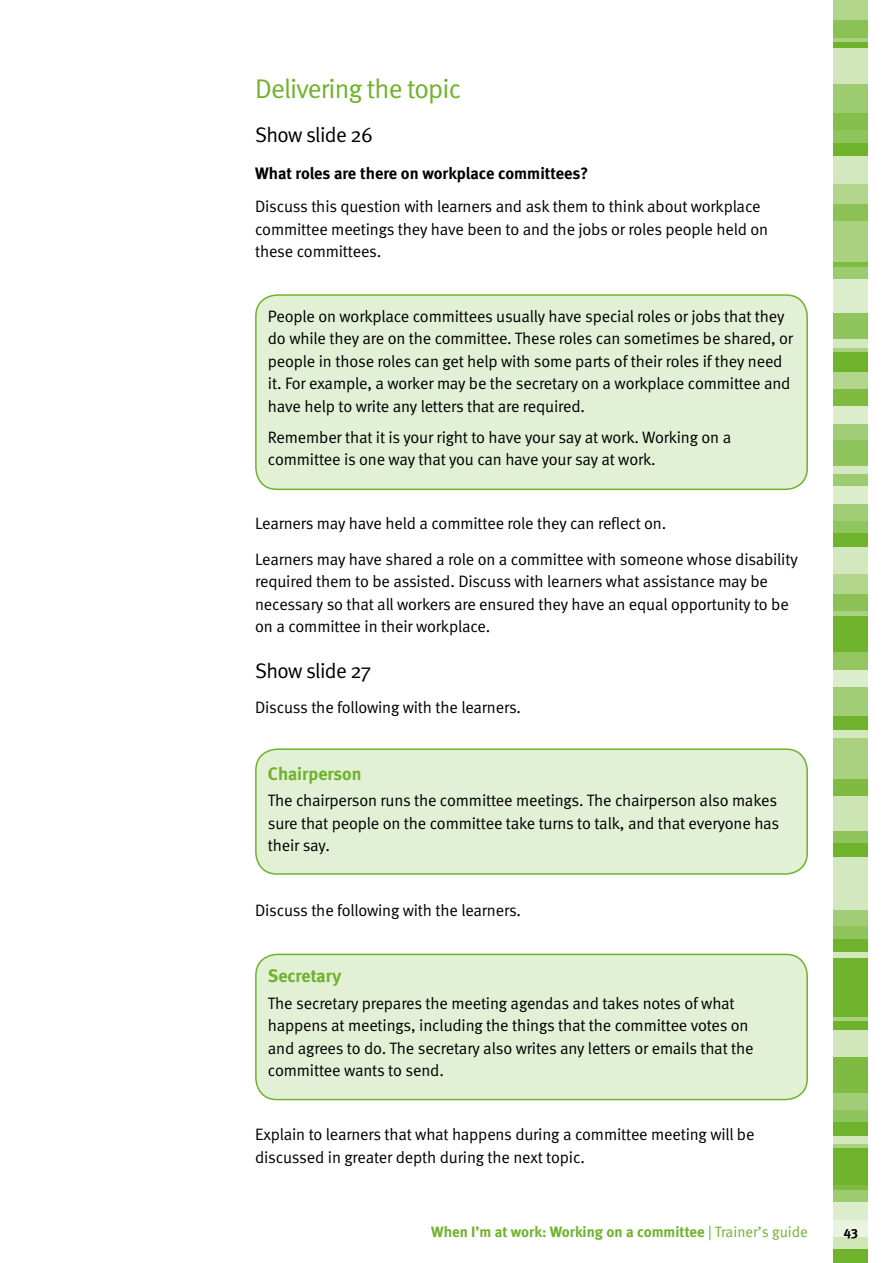
<style>
.page{position:relative;width:893px;height:1263px;background:#fff}
.page>*{position:absolute;margin:0;border:0;box-sizing:border-box;transform-origin:0 0}
.t1{font:27px "Meta Normal";letter-spacing:-.03em;color:#6fb22c}
.t2{font:21px "Meta Normal";letter-spacing:-.03em;color:#000}
.t3{font:700 18px "Meta";color:#6fb22c}
.t4{font:16.5px/22.5px "Meta Normal";letter-spacing:-.01em;color:#000}
.t5{font:700 16.5px "Meta";color:#000}
.t6{font:700 15px "Meta";color:#6fb22c}
.t7{font:13.5px "Meta Bold Caps";color:#000}
.s1{font-family:"Meta Normal";font-weight:400}
</style>
<div class="page">
<div style="left:833px;top:0;width:34px;height:19px;background:#b0d58b"></div>
<div style="left:833px;top:1px;width:34px;height:21px;background:#b0d58b"></div>
<div style="left:833px;top:21px;width:34px;height:21px;background:#8cc156"></div>
<div style="left:833px;top:38px;width:34px;height:21px;background:#a9d180"></div>
<svg style="left:833px;top:42px;width:34px;height:7px"></svg>
<div style="left:833px;top:49px;width:34px;height:35px;background:#d1e6bb"></div>
<div style="left:833px;top:84px;width:34px;height:35px;background:#9dcb70"></div>
<div style="left:833px;top:114px;width:34px;height:21px;background:#86be4e"></div>
<div style="left:833px;top:130px;width:34px;height:22px;background:#90c45d"></div>
<div style="left:833px;top:143px;width:34px;height:21px;background:#6fb22c"></div>
<div style="left:833px;top:157px;width:34px;height:31px;background:#d4e8c0"></div>
<div style="left:833px;top:184px;width:34px;height:21px;background:#b0d58b"></div>
<div style="left:833px;top:204px;width:34px;height:21px;background:#8cc156"></div>
<div style="left:833px;top:221px;width:34px;height:45px;background:#a9d180"></div>
<div style="left:833px;top:262px;width:34px;height:21px;background:#7fba43"></div>
<div style="left:833px;top:267px;width:34px;height:21px;background:#9dcb70"></div>
<div style="left:833px;top:280px;width:34px;height:39px;background:#dcedcc"></div>
<div style="left:833px;top:314px;width:34px;height:31px;background:#90c45d"></div>
<div style="left:833px;top:340px;width:34px;height:21px;background:#d4e8c0"></div>
<div style="left:833px;top:348px;width:34px;height:22px;background:#a9d180"></div>
<div style="left:833px;top:352px;width:34px;height:21px;background:#6fb22c"></div>
<div style="left:833px;top:372px;width:34px;height:21px;background:#b0d58b"></div>
<div style="left:833px;top:389px;width:34px;height:21px;background:#7fba43"></div>
<div style="left:833px;top:407px;width:34px;height:21px;background:#dcedcc"></div>
<div style="left:833px;top:424px;width:34px;height:21px;background:#a1cd76"></div>
<div style="left:833px;top:441px;width:34px;height:34px;background:#90c45d"></div>
<div style="left:833px;top:467px;width:34px;height:21px;background:#d4e8c0"></div>
<div style="left:833px;top:474px;width:34px;height:21px;background:#9dcb70"></div>
<div style="left:833px;top:487px;width:34px;height:21px;background:#dcedcc"></div>
<div style="left:833px;top:504px;width:34px;height:21px;background:#a1cd76"></div>
<div style="left:833px;top:521px;width:34px;height:21px;background:#90c45d"></div>
<div style="left:833px;top:533px;width:34px;height:22px;background:#6fb22c"></div>
<div style="left:833px;top:547px;width:34px;height:32px;background:#d4e8c0"></div>
<div style="left:833px;top:574px;width:34px;height:22px;background:#b0d58b"></div>
<div style="left:833px;top:594px;width:34px;height:22px;background:#8cc156"></div>
<div style="left:833px;top:612px;width:34px;height:21px;background:#a9d180"></div>
<div style="left:833px;top:616px;width:34px;height:41px;background:#6fb22c"></div>
<div style="left:833px;top:653px;width:34px;height:21px;background:#93c561"></div>
<div style="left:833px;top:670px;width:34px;height:21px;background:#dcedcc"></div>
<div style="left:833px;top:687px;width:34px;height:40px;background:#a1cd76"></div>
<div style="left:833px;top:717px;width:34px;height:21px;background:#6fb22c"></div>
<div style="left:833px;top:730px;width:34px;height:21px;background:#d4e8c0"></div>
<div style="left:833px;top:739px;width:34px;height:49px;background:#a9d180"></div>
<div style="left:833px;top:780px;width:34px;height:21px;background:#7fba43"></div>
<div style="left:833px;top:797px;width:34px;height:39px;background:#cde4b5"></div>
<div style="left:833px;top:831px;width:34px;height:21px;background:#90c45d"></div>
<div style="left:833px;top:844px;width:34px;height:21px;background:#6fb22c"></div>
<div style="left:833px;top:857px;width:34px;height:21px;background:#d4e8c0"></div>
<div style="left:833px;top:872px;width:34px;height:46px;background:#d4e8c0"></div>
<div style="left:833px;top:910px;width:34px;height:21px;background:#a1cd76"></div>
<div style="left:833px;top:927px;width:34px;height:21px;background:#90c45d"></div>
<div style="left:833px;top:939px;width:34px;height:21px;background:#6fb22c"></div>
<div style="left:833px;top:953px;width:34px;height:21px;background:#d4e8c0"></div>
<div style="left:833px;top:958px;width:34px;height:64px;background:#6fb22c"></div>
<div style="left:833px;top:1017px;width:34px;height:22px;background:#a9d180"></div>
<div style="left:833px;top:1021px;width:34px;height:22px;background:#6fb22c"></div>
<div style="left:833px;top:1030px;width:34px;height:29px;background:#d1e6bb"></div>
<div style="left:833px;top:1057px;width:34px;height:43px;background:#7fba43"></div>
<div style="left:833px;top:1093px;width:34px;height:21px;background:#a1cd76"></div>
<div style="left:833px;top:1110px;width:34px;height:21px;background:#90c45d"></div>
<div style="left:833px;top:1122px;width:34px;height:22px;background:#6fb22c"></div>
<div style="left:833px;top:1136px;width:34px;height:21px;background:#d4e8c0"></div>
<div style="left:833px;top:1144px;width:34px;height:22px;background:#a9d180"></div>
<div style="left:833px;top:1148px;width:34px;height:40px;background:#6fb22c"></div>
<div style="left:833px;top:1185px;width:34px;height:22px;background:#7fba43"></div>
<div style="left:833px;top:1190px;width:34px;height:21px;background:#9dcb70"></div>
<div style="left:833px;top:1203px;width:34px;height:21px;background:#dcedcc"></div>
<div style="left:833px;top:1220px;width:34px;height:21px;background:#e9f3df"></div>
<div style="left:833px;top:1237px;width:34px;height:21px;background:#cfe6b9"></div>
<div style="left:833px;top:1249px;width:34px;height:14px;background:#6fb22c"></div>
<hr style="left:833px;top:1262px;width:34px;height:1px;background:#d4e8c0">
<div style="left:256px;top:749px;width:551px;height:125px;background:#e2f0d5;border-radius:21px"></div>
<div style="left:255px;top:748px;width:553px;height:127px;border:2px solid #6fb22c;border-radius:21px"></div>
<div style="left:256px;top:954px;width:551px;height:145px;background:#e2f0d5;border-radius:21px"></div>
<div style="left:255px;top:954px;width:553px;height:146px;border:2px solid #6fb22c;border-radius:21px"></div>
<div style="left:256px;top:295px;width:551px;height:194px;background:#e2f0d5;border-radius:21px"></div>
<div style="left:255px;top:294px;width:553px;height:196px;border:2px solid #6fb22c;border-radius:21px"></div>
<h1 class="t1" style="left:255px;top:73px;width:207px">Delivering the topic</h1>
<p class="t2" style="left:255px;top:123px;width:119px">Show slide 26</p>
<p class="t5" style="left:255px;top:164px;width:335px">What roles are there on workplace committees?</p>
<p class="t4" style="left:255px;top:195px;width:515px">Discuss this question with learners and ask them to think about workplace committee meetings they have been to and the jobs or roles people held on these committees.</p>
<p class="t4" style="left:268px;top:304px;width:527px">People on workplace committees usually have special roles or jobs that they do while they are on the committee. These roles can sometimes be shared, or people in those roles can get help with some parts of their roles if they need it. For example, a worker may be the secretary on a workplace committee and have help to write any letters that are required.</p>
<p class="t4" style="left:268px;top:425px;width:465px">Remember that it is your right to have your say at work. Working on a committee is one way that you can have your say at work.</p>
<p class="t4" style="left:255px;top:506px;width:544px;line-height:35.2px">Learners may have held a committee role they can reflect on.<br>Learners may have shared a role on a committee with someone whose disability</p>
<p class="t4" style="left:255px;top:570px;width:535px">required them to be assisted. Discuss with learners what assistance may be necessary so that all workers are ensured they have an equal opportunity to be on a committee in their workplace.</p>
<p class="t2" style="left:255px;top:659px;width:118px">Show slide 27</p>
<p class="t4" style="left:255px;top:696px;width:267px">Discuss the following with the learners.</p>
<p class="t3" style="left:268px;top:763px;width:95px">Chairperson</p>
<p class="t4" style="left:268px;top:789px;width:513px">The chairperson runs the committee meetings. The chairperson also makes sure that people on the committee take turns to talk, and that everyone has their say.</p>
<p class="t4" style="left:255px;top:898px;width:267px">Discuss the following with the learners.</p>
<p class="t3" style="left:268px;top:965px;width:75px">Secretary</p>
<p class="t4" style="left:268px;top:991px;width:487px">The secretary prepares the meeting agendas and takes notes of what happens at meetings, including the things that the committee votes on and agrees to do. The secretary also writes any letters or emails that the committee wants to send.</p>
<p class="t4" style="left:255px;top:1123px;width:501px">Explain to learners that what happens during a committee meeting will be discussed in greater depth during the next topic.</p>
<p class="t6" style="left:431px;top:1223px;width:378px">When I’m at work: Working on a committee <span class="s1">| Trainer’s guide</span></p>
<p class="t7" style="left:844px;top:1223px;width:8px">43</p>
</div>
